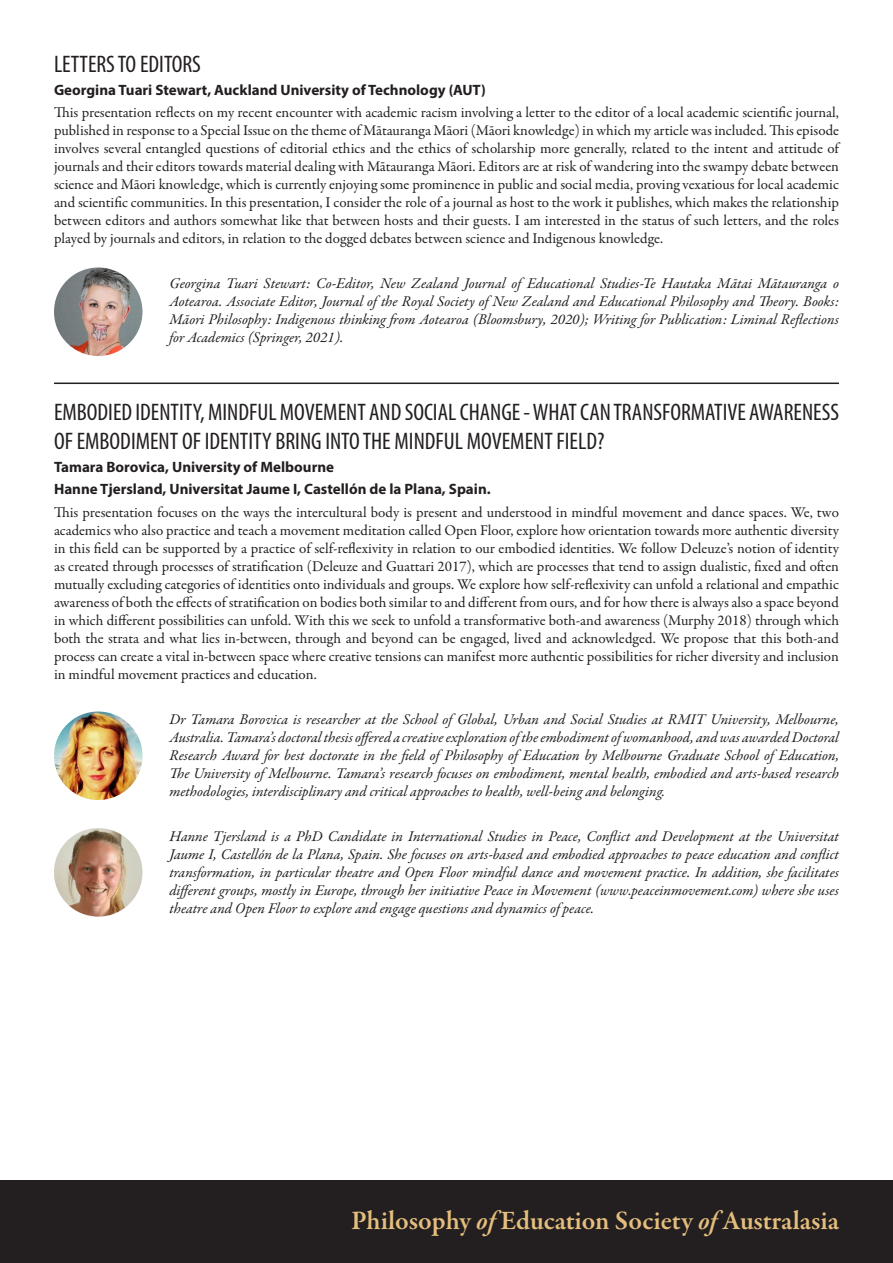
<style>
.page{position:relative;width:893px;height:1263px;background:#fff}
.page>*{position:absolute;margin:0;border:0;box-sizing:border-box;transform-origin:0 0}
.t1{font:600 27px "Garamond Premr Pro";color:#e5be7d}
.t2{font:condensed 24px/28.8px "Myriad Pro";color:#231f20}
.t3{font:15px/18px "Garamond Premr Pro";color:#231f20;text-align:justify}
.t4{font:italic 15px/18px "Garamond Premr Pro";color:#231f20;text-align:justify}
.t5{font:700 15px "Myriad Pro";color:#231f20}
.s1{font-style:italic}
</style>
<div class="page">
<div style="left:0;top:1180px;width:893px;height:83px;background:#231f20"></div>
<img style="left:54px;top:267px;width:88px;height:89px;border-radius:44px">
<hr style="left:54px;top:383px;width:785px;height:1px;background:#231f20">
<img style="left:54px;top:711px;width:88px;height:89px;border-radius:44px">
<img style="left:54px;top:828px;width:88px;height:89px;border-radius:44px">
<p class="t2" style="left:54px;top:49px;width:148px">LETTERS TO EDITORS</p>
<p class="t5" style="left:54px;top:80px;width:433px">Georgina Tuari Stewart, Auckland University of Technology (AUT)</p>
<p class="t3" style="left:54px;top:104px;width:786px">This presentation reflects on my recent encounter with academic racism involving a letter to the editor of a local academic scientific journal, published in response to a Special Issue on the theme of Mātauranga Māori (Māori knowledge) in which my article was included. This episode involves several entangled questions of editorial ethics and the ethics of scholarship more generally, related to the intent and attitude of journals and their editors towards material dealing with Mātauranga Māori. Editors are at risk of wandering into the swampy debate between science and Māori knowledge, which is currently enjoying some prominence in public and social media, proving vexatious for local academic and scientific communities. In this presentation, I consider the role of a journal as host to the work it publishes, which makes the relationship between editors and authors somewhat like that between hosts and their guests. I am interested in the status of such letters, and the roles played by journals and editors, in relation to the dogged debates between science and Indigenous knowledge.</p>
<p class="t4" style="left:170px;top:275px;width:671px">Georgina Tuari Stewart: Co-Editor, New Zealand Journal of Educational Studies-Te Hautaka Mātai Mātauranga o Aotearoa. Associate Editor, Journal of the Royal Society of New Zealand and Educational Philosophy and Theory. Books:<br>Māori Philosophy: Indigenous thinking from Aotearoa (Bloomsbury, 2020); Writing for Publication: Liminal Reflections for Academics (Springer, 2021).</p>
<p class="t2" style="left:54px;top:398px;width:786px">EMBODIED IDENTITY, MINDFUL MOVEMENT AND SOCIAL CHANGE - WHAT CAN TRANSFORMATIVE AWARENESS<br>OF EMBODIMENT OF IDENTITY BRING INTO THE MINDFUL MOVEMENT FIELD?</p>
<p class="t5" style="left:54px;top:457px;width:282px">Tamara Borovica, University of Melbourne</p>
<p class="t5" style="left:54px;top:479px;width:438px">Hanne Tjersland, Universitat Jaume I, Castellón de la Plana, Spain.</p>
<p class="t3" style="left:54px;top:503px;width:787px">This presentation focuses on the ways the intercultural body is present and understood in mindful movement and dance spaces. We, two academics who also practice and teach a movement meditation called Open Floor, explore how orientation towards more authentic diversity in this field can be supported by a practice of self-reflexivity in relation to our embodied identities. We follow Deleuze’s notion of identity as created through processes of stratification (Deleuze and Guattari 2017), which are processes that tend to assign dualistic, fixed and often mutually excluding categories of identities onto individuals and groups. We explore how self-reflexivity can unfold a relational and empathic awareness of both the effects of stratification on bodies both similar to and different from ours, and for how there is always also a space beyond in which different possibilities can unfold. With this we seek to unfold a transformative both-and awareness (Murphy 2018) through which both the strata and what lies in-between, through and beyond can be engaged, lived and acknowledged. We propose that this both-and process can create a vital in-between space where creative tensions can manifest more authentic possibilities for richer diversity and inclusion in mindful movement practices and education.</p>
<p class="t4" style="left:170px;top:711px;width:671px">Dr Tamara Borovica is researcher at the School of Global, Urban and Social Studies at RMIT University, Melbourne, Australia. Tamara’s doctoral thesis offered a creative exploration of the embodiment of womanhood, and was awarded Doctoral Research Award for best doctorate in the field of Philosophy of Education by Melbourne Graduate School of Education, The University of Melbourne. Tamara’s research focuses on embodiment, mental health, embodied and arts-based research methodologies, interdisciplinary and critical approaches to health, well-being and belonging.</p>
<p class="t4" style="left:170px;top:828px;width:671px">Hanne Tjersland is a PhD Candidate in International Studies in Peace, Conflict and Development at the Universitat Jaume I, Castellón de la Plana, Spain. She focuses on arts-based and embodied approaches to peace education and conflict transformation, in particular theatre and Open Floor mindful dance and movement practice. In addition, she facilitates different groups, mostly in Europe, through her initiative Peace in Movement (www.peaceinmovement.com) where she uses theatre and Open Floor to explore and engage questions and dynamics of peace.</p>
<p class="t1" style="left:351px;top:1204px;width:489px">Philosophy <span class="s1">of</span> Education Society <span class="s1">of</span> Australasia</p>
</div>
